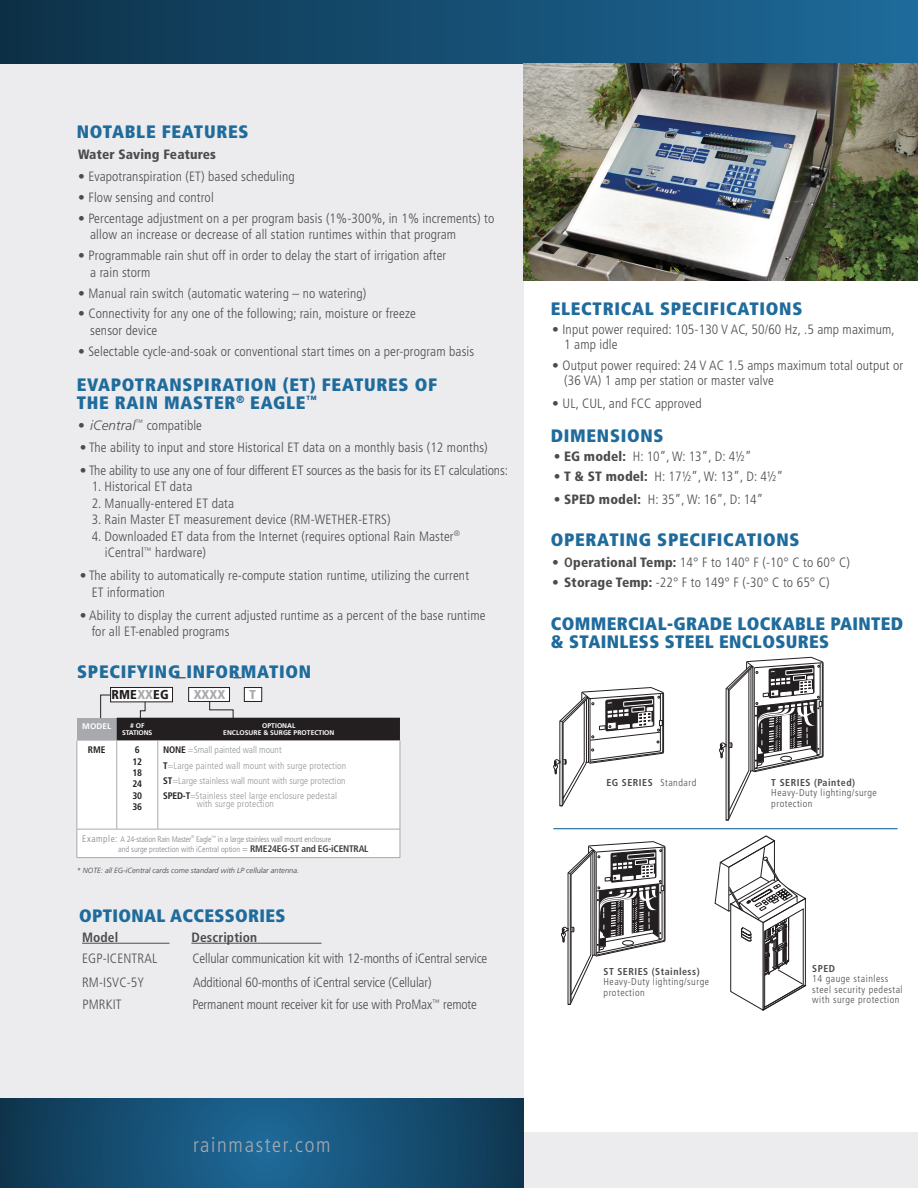
<style>
.page{position:relative;width:918px;height:1188px;background:#fff}
.page>*{position:absolute;margin:0;border:0;box-sizing:border-box;transform-origin:0 0}
.t1{font:300 condensed 21px "Frutiger";letter-spacing:.08em;color:#a8a9ad}
.Left_Column_Small_He{font:900 condensed 18px/18px "Frutiger";letter-spacing:.04em;color:#1f6b9c}
.Left_Column_Small_He-2{font:900 condensed 18px/18px "Frutiger";letter-spacing:.02em;color:#1f6b9c}
.bullets{font:300 condensed 13.5px/16.5px "Frutiger";letter-spacing:.01em;color:#4b4c4d}
.bullets-2{font:300 condensed 13.5px "Frutiger";letter-spacing:-.01em;color:#4b4c4d}
.BULLETS2{font:300 condensed 13.5px/16.5px "Frutiger";letter-spacing:.01em;color:#4b4c4d}
.bullets-3{font:900 condensed 13.5px "Frutiger";letter-spacing:.01em;color:#4b4c4d}
.bullets-4{font:700 condensed 13.5px "Frutiger";letter-spacing:.01em;color:#4b4c4d}
.t2{font:900 condensed 12.9px "Frutiger";letter-spacing:.005em;color:#231f20}
.t3{font:900 condensed 12.9px "Frutiger";color:#a8a9ad}
.bullets-5{font:300 condensed 10.05px/10.5px "Frutiger";letter-spacing:.05em;color:#4b4c4d}
.bullets-6{font:700 condensed 10.05px "Frutiger";letter-spacing:.05em;color:#4b4c4d}
.t4{font:300 condensed 9.45px "Frutiger";letter-spacing:.02em;color:#939598}
.t5{font:300 condensed 9.45px "Frutiger";color:#939598}
.t6{font:700 condensed 9.45px "Frutiger";color:#231f20}
.t7{font:300 condensed 8.1px "Frutiger";letter-spacing:-.02em;color:#808285}
.t8{font:300 condensed 8.1px "Frutiger";color:#808285}
.t9{font:700 8.1px "Frutiger";letter-spacing:.015em;color:#fff}
.t10{font:italic 300 7.5px "Frutiger";color:#3e3e3f}
.t11{font:700 6.75px "Frutiger";color:#fff}
.t12{font:700 6.75px "Frutiger";letter-spacing:-.02em;color:#fff}
.s1{font-style:italic;font-stretch:normal}
.s2{color:#a8a9ad}
.s3{font-weight:700;color:#231f20}
.s4{font-size:9.45px}
.s5{font-weight:700;font-size:9.45px;color:#3e3e3f}
.s6{font-weight:900}
.s7{font-weight:700}
.s8{font-weight:300}
</style>
<div class="page">
<div style="left:0;top:54px;width:524px;height:1134px;background:#ececee"></div>
<div style="left:524px;top:1133px;width:394px;height:55px;background:#ececee"></div>
<div style="left:0;top:0;width:918px;height:64px;background:linear-gradient(to right,#0e3149,#1e6b9b)"></div>
<hr style="left:917px;top:0;width:1px;height:64px;background:#1f6c9c">
<svg style="left:0;top:1098px;width:524px;height:90px;background:#164e73"></svg>
<div style="left:111px;top:687px;width:62px;height:15px;background:#fff"></div>
<div style="left:110px;top:687px;width:63px;height:15px;border:1px solid #231f20"></div>
<div style="left:189px;top:688px;width:41px;height:13px;background:#fff"></div>
<div style="left:188px;top:687px;width:42px;height:15px;border:1px solid #231f20"></div>
<div style="left:244px;top:688px;width:18px;height:13px;background:#fff"></div>
<div style="left:244px;top:687px;width:18px;height:15px;border:1px solid #231f20"></div>
<svg style="left:77px;top:695px;width:324px;height:163px;background:#deddde"></svg>
<svg style="left:715px;top:835px;width:92px;height:176px"></svg>
<hr style="left:553px;top:828px;width:345px;height:1px;background:#00568a">
<svg style="left:553px;top:687px;width:111px;height:120px"></svg>
<svg style="left:719px;top:657px;width:104px;height:164px"></svg>
<svg style="left:561px;top:841px;width:104px;height:164px"></svg>
<img style="left:524px;top:64px;width:394px;height:217px">
<hr style="left:82px;top:943px;width:88px;height:1px;background:#4b4c4d">
<hr style="left:191px;top:943px;width:131px;height:1px;background:#4b4c4d">
<p class="Left_Column_Small_He" style="left:77px;top:122px;width:173px">NOTABLE FEATURES</p>
<p class="bullets-3" style="left:78px;top:147px;width:139px">Water Saving Features</p>
<p class="bullets" style="left:78px;top:169px;width:218px">• Evapotranspiration (ET) based scheduling</p>
<p class="bullets" style="left:78px;top:189px;width:137px">• Flow sensing and control</p>
<p class="bullets" style="left:90px;top:210px;width:406px;text-indent:-12px">• Percentage adjustment on a per program basis (1%-300%, in 1% increments) to allow an increase or decrease of all station runtimes within that program</p>
<p class="bullets" style="left:90px;top:247px;width:358px;text-indent:-12px">• Programmable rain shut off in order to delay the start of irrigation after a rain storm</p>
<p class="bullets" style="left:78px;top:285px;width:290px">• Manual rain switch (automatic watering – no watering)</p>
<p class="bullets" style="left:90px;top:306px;width:327px;text-indent:-12px">• Connectivity for any one of the following; rain, moisture or freeze sensor device</p>
<p class="bullets" style="left:78px;top:343px;width:398px">• Selectable cycle-and-soak or conventional start times on a per-program basis</p>
<p class="Left_Column_Small_He" style="left:77px;top:376px;width:362px">EVAPOTRANSPIRATION (ET) FEATURES OF<br>THE RAIN MASTER<sup>®</sup> EAGLE<sup>™</sup></p>
<p class="bullets" style="left:78px;top:417px;width:125px">• <span class="s1">iCentral</span><sup>™</sup> compatible</p>
<p class="bullets" style="left:80px;top:439px;width:410px">• The ability to input and store Historical ET data on a monthly basis (12 months)</p>
<p class="bullets-2" style="left:80px;top:462px;width:430px">• The ability to use any one of four different ET sources as the basis for its ET calculations:</p>
<p class="bullets" style="left:92px;top:478px;width:102px">1. Historical ET data</p>
<p class="bullets" style="left:92px;top:495px;width:144px">2. Manually-entered ET data</p>
<p class="bullets" style="left:92px;top:511px;width:300px">3. Rain Master ET measurement device (RM-WETHER-ETRS)</p>
<p class="bullets" style="left:105px;top:528px;width:357px;text-indent:-13px">4. Downloaded ET data from the Internet (requires optional Rain Master<sup>® </sup>iCentral<sup>™</sup> hardware)</p>
<p class="BULLETS2" style="left:92px;top:567px;width:379px;text-indent:-12px">• The ability to automatically re-compute station runtime, utilizing the current<br>ET information</p>
<p class="BULLETS2" style="left:92px;top:607px;width:395px;text-indent:-12px">• Ability to display the current adjusted runtime as a percent of the base runtime for all ET-enabled programs</p>
<p class="Left_Column_Small_He" style="left:77px;top:663px;width:236px">SPECIFYING INFORMATION</p>
<p class="t2" style="left:112px;top:687px;width:59px">RME<span class="s2">XX</span>EG</p>
<p class="t3" style="left:194px;top:687px;width:33px">XXXX</p>
<p class="t3" style="left:250px;top:687px;width:8px">T</p>
<p class="t9" style="left:82px;top:722px;width:31px">MODEL</p>
<p class="t11" style="left:130px;top:722px;width:16px"># OF</p>
<p class="t12" style="left:122px;top:729px;width:32px">STATIONS</p>
<p class="t11" style="left:262px;top:722px;width:35px">OPTIONAL</p>
<p class="t11" style="left:223px;top:729px;width:113px">ENCLOSURE &amp; SURGE PROTECTION</p>
<p class="t5" style="left:163px;top:745px;width:120px"><span class="s3">NONE</span> =Small painted wall mount</p>
<p class="t4" style="left:163px;top:760px;width:185px"><span class="s3">T</span>=Large painted wall mount with surge protection</p>
<p class="t5" style="left:163px;top:775px;width:184px"><span class="s3">ST</span>=Large stainless wall mount with surge protection</p>
<p class="t4" style="left:163px;top:791px;width:175px"><span class="s3">SPED-T</span>=Stainless steel large enclosure pedestal</p>
<p class="t4" style="left:197px;top:799px;width:79px">with surge protection</p>
<p class="t7" style="left:82px;top:834px;width:250px"><span class="s4">Example:</span> A 24-station Rain Master<sup>®</sup> Eagle<sup>™</sup> in a large stainless wall mount enclosure</p>
<p class="t8" style="left:118px;top:845px;width:252px">and surge protection with iCentral option <span class="s4">=</span> <span class="s5">RME24EG-ST and EG-iCENTRAL</span></p>
<p class="t6" style="left:88px;top:744px;width:19px">RME</p>
<p class="t6" style="left:135px;top:744px;width:6px">6</p>
<p class="t6" style="left:132px;top:756px;width:11px">12</p>
<p class="t6" style="left:132px;top:767px;width:11px">18</p>
<p class="t6" style="left:132px;top:779px;width:11px">24</p>
<p class="t6" style="left:132px;top:790px;width:11px">30</p>
<p class="t6" style="left:132px;top:801px;width:11px">36</p>
<p class="t10" style="left:77px;top:866px;width:224px">* NOTE: all EG-iCentral cards come standard with LP cellular antenna.</p>
<p class="Left_Column_Small_He-2" style="left:79px;top:906px;width:208px">OPTIONAL ACCESSORIES</p>
<p class="bullets-4" style="left:82px;top:929px;width:38px">Model</p>
<p class="bullets-4" style="left:191px;top:929px;width:67px">Description</p>
<p class="bullets" style="left:82px;top:950px;width:77px">EGP-ICENTRAL</p>
<p class="bullets-2" style="left:192px;top:951px;width:296px">Cellular communication kit with 12-months of iCentral service</p>
<p class="bullets" style="left:82px;top:974px;width:64px">RM-ISVC-5Y</p>
<p class="bullets-2" style="left:193px;top:975px;width:240px">Additional 60-months of iCentral service (Cellular)</p>
<p class="bullets" style="left:82px;top:997px;width:41px">PMRKIT</p>
<p class="bullets-2" style="left:192px;top:997px;width:286px">Permanent mount receiver kit for use with ProMax<sup>™</sup> remote</p>
<p class="Left_Column_Small_He" style="left:551px;top:300px;width:253px">ELECTRICAL SPECIFICATIONS</p>
<p class="bullets" style="left:564px;top:322px;width:332px;line-height:15px;text-indent:-12px">• Input power required: 105-130 V AC, 50/60 Hz, .5 amp maximum,<br>1 amp idle</p>
<p class="bullets" style="left:564px;top:358px;width:341px;line-height:15px;text-indent:-12px">• Output power required: 24 V AC 1.5 amps maximum total output or (36 VA) 1 amp per station or master valve</p>
<p class="bullets" style="left:552px;top:395px;width:151px">• UL, CUL, and FCC approved</p>
<p class="Left_Column_Small_He" style="left:551px;top:426px;width:114px">DIMENSIONS</p>
<p class="bullets" style="left:554px;top:448px;width:199px">• <span class="s6">EG model:</span> H: 10”, W: 13”, D: 4½”</p>
<p class="bullets" style="left:554px;top:468px;width:231px">• <span class="s6">T &amp; ST model:</span> H: 17½”, W: 13”, D: 4½”</p>
<p class="bullets" style="left:554px;top:492px;width:211px">• <span class="s6">SPED model:</span> H: 35”, W: 16”, D: 14”</p>
<p class="Left_Column_Small_He" style="left:551px;top:531px;width:250px">OPERATING SPECIFICATIONS</p>
<p class="bullets" style="left:552px;top:554px;width:299px">• <span class="s7">O</span><span class="s6">perational Temp:</span> 14° F to 140° F (-10° C to 60° C)</p>
<p class="bullets" style="left:552px;top:574px;width:279px">• <span class="s6">Storage Temp:</span> -22° F to 149° F (-30° C to 65° C)</p>
<p class="Left_Column_Small_He-2" style="left:551px;top:614px;width:354px">COMMERCIAL-GRADE LOCKABLE PAINTED &amp; STAINLESS STEEL ENCLOSURES</p>
<p class="bullets-6" style="left:606px;top:776px;width:92px">EG SERIES <span class="s8">Standard</span></p>
<p class="bullets-5" style="left:771px;top:777px;width:107px"><span class="s7">T SERIES (Painted)<br></span>Heavy-Duty lighting/surge protection</p>
<p class="bullets-5" style="left:604px;top:966px;width:107px"><span class="s7">ST SERIES (Stainless)<br></span>Heavy-Duty lighting/surge protection</p>
<p class="bullets-5" style="left:812px;top:963px;width:92px"><span class="s7">SPED<br></span>14 gauge stainless steel security pedestal with surge protection</p>
<p class="t1" style="left:193px;top:1132px;width:139px">rainmaster.com</p>
</div>
